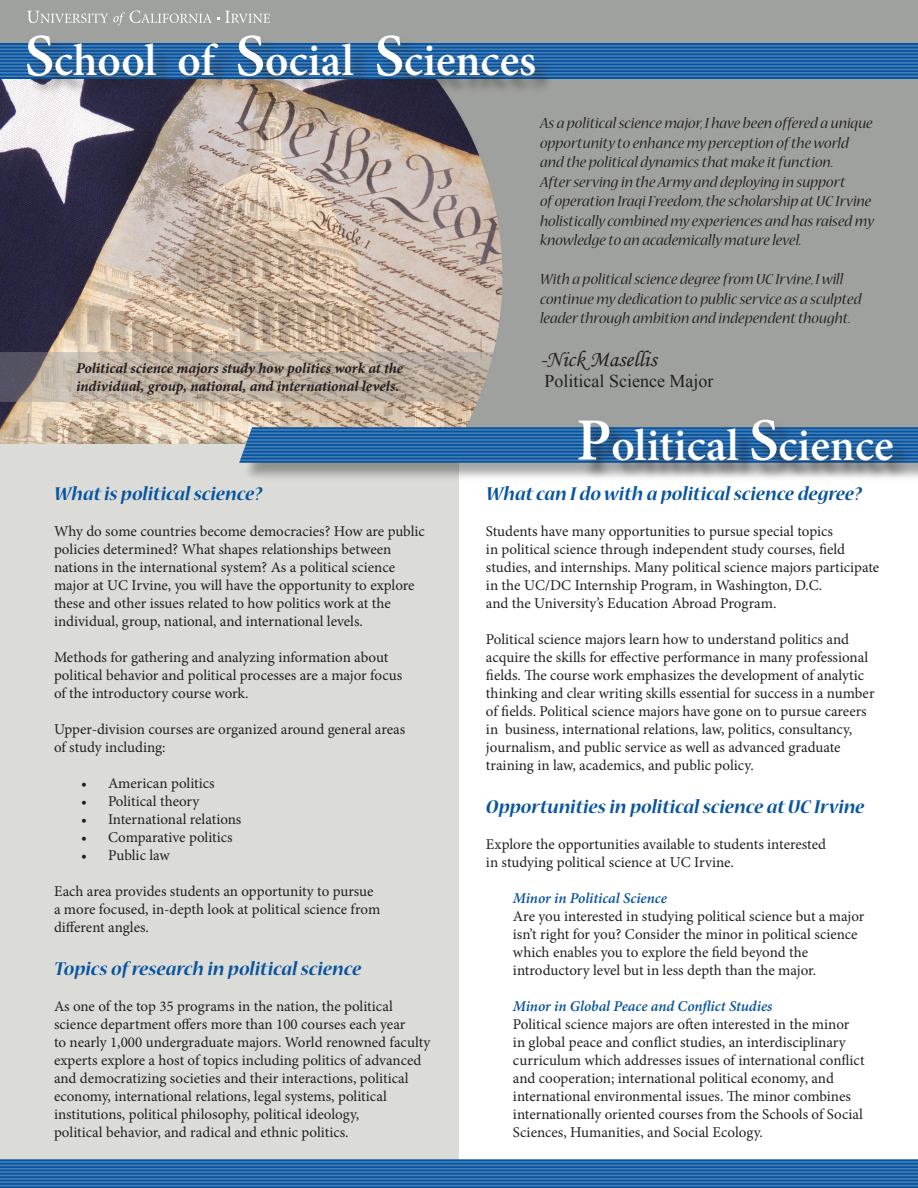
<style>
.page{position:relative;width:918px;height:1188px;background:#fff}
.page>*{position:absolute;margin:0;border:0;box-sizing:border-box;transform-origin:0 0}
.t1{font:600 45px "Minion Pro";color:#fff}
.t2{font:22.5px "Monotype Corsiva";color:#231f20}
.t3{font:italic 700 21px "Nueva Std";color:#08549e}
.t4{font:18px "Times New Roman";color:#231f20}
.t5{font:italic 16.5px/19.5px "Nueva Std";color:#231f20}
.t6{font:15px/18px "Minion Pro";color:#231f20}
.t7{font:italic 700 15px "Minion Pro";letter-spacing:-.005em;color:#231f20}
.t8{font:italic 600 15px "Minion Pro";letter-spacing:-.005em;color:#08549e}
.s1{font-size:60px}
</style>
<div class="page">
<img style="left:0;top:0;width:918px;height:444px">
<div style="left:0;top:444px;width:459px;height:725px;background:#dbdcd8"></div>
<div style="left:0;top:43px;width:918px;height:36px;background:#08549e"></div>
<div style="left:241px;top:429px;width:677px;height:54px;background:#231f20;opacity:.4"></div>
<svg style="left:239px;top:427px;width:679px;height:36px;background:#296aa8"></svg>
<div style="left:581px;top:421px;width:331px;height:60px;background:#231f20;opacity:.5"></div>
<div style="left:28px;top:36px;width:527px;height:61px;background:#231f20;opacity:.5"></div>
<svg style="left:225px;top:11px;width:45px;height:12px"></svg>
<svg style="left:27px;top:10px;width:192px;height:16px;background:#acaeac"></svg>
<svg style="left:0;top:1159px;width:918px;height:29px;background:#2568a9"></svg>
<svg style="left:0;top:45px;width:918px;height:32px"></svg>
<p class="t1" style="left:25px;top:34px;width:513px"><span class="s1">S</span>chool of <span class="s1">S</span>ocial <span class="s1">S</span>ciences</p>
<p class="t7" style="left:76px;top:357px;width:328px">Political science majors study how politics work at the</p>
<p class="t7" style="left:76px;top:375px;width:325px">individual, group, national, and international levels.</p>
<p class="t3" style="left:54px;top:484px;width:209px">What is political science?</p>
<p class="t6" style="left:54px;top:523px;width:372px">Why do some countries become democracies? How are public policies determined? What shapes relationships between</p>
<p class="t6" style="left:54px;top:559px;width:343px">nations in the international system? As a political science</p>
<p class="t6" style="left:54px;top:577px;width:362px">major at UC Irvine, you will have the opportunity to explore these and other issues related to how politics work at the</p>
<p class="t6" style="left:54px;top:613px;width:310px">individual, group, national, and international levels.</p>
<p class="t6" style="left:54px;top:649px;width:336px">Methods for gathering and analyzing information about</p>
<p class="t6" style="left:54px;top:667px;width:350px">political behavior and political processes are a major focus</p>
<p class="t6" style="left:54px;top:685px;width:196px">of the introductory course work.</p>
<p class="t6" style="left:54px;top:721px;width:353px">Upper-division courses are organized around general areas</p>
<p class="t6" style="left:54px;top:739px;width:113px">of study including:</p>
<p class="t6" style="left:81px;top:775px;width:135px">• American politics</p>
<p class="t6" style="left:81px;top:793px;width:120px">• Political theory</p>
<p class="t6" style="left:81px;top:811px;width:162px">• International relations</p>
<p class="t6" style="left:81px;top:829px;width:153px">• Comparative politics</p>
<p class="t6" style="left:81px;top:847px;width:90px">• Public law</p>
<p class="t6" style="left:54px;top:883px;width:321px">Each area provides students an opportunity to pursue</p>
<p class="t6" style="left:54px;top:901px;width:328px">a more focused, in-depth look at political science from</p>
<p class="t6" style="left:54px;top:919px;width:96px">different angles.</p>
<p class="t3" style="left:54px;top:960px;width:309px">Topics of research in political science</p>
<p class="t6" style="left:54px;top:998px;width:340px">As one of the top 35 programs in the nation, the political</p>
<p class="t6" style="left:54px;top:1016px;width:353px">science department offers more than 100 courses each year</p>
<p class="t6" style="left:54px;top:1034px;width:378px">to nearly 1,000 undergraduate majors. World renowned faculty experts explore a host of topics including politics of advanced and democratizing societies and their interactions, political</p>
<p class="t6" style="left:54px;top:1088px;width:334px">economy, international relations, legal systems, political</p>
<p class="t6" style="left:54px;top:1106px;width:307px">institutions, political philosophy, political ideology,</p>
<p class="t6" style="left:54px;top:1124px;width:296px">political behavior, and radical and ethnic politics.</p>
<p class="t5" style="left:540px;top:114px;width:334px">As a political science major, I have been offered a unique opportunity to enhance my perception of the world</p>
<p class="t5" style="left:540px;top:153px;width:295px">and the political dynamics that make it function.</p>
<p class="t5" style="left:540px;top:173px;width:307px">After serving in the Army and deploying in support</p>
<p class="t5" style="left:540px;top:192px;width:336px">of operation Iraqi Freedom, the scholarship at UC Irvine holistically combined my experiences and has raised my knowledge to an academically mature level.</p>
<p class="t5" style="left:540px;top:270px;width:305px">With a political science degree from UC Irvine, I will</p>
<p class="t5" style="left:540px;top:290px;width:323px">continue my dedication to public service as a sculpted leader through ambition and independent thought.</p>
<p class="t2" style="left:540px;top:345px;width:118px">-Nick Masellis</p>
<p class="t4" style="left:544px;top:369px;width:170px">Political Science Major</p>
<p class="t1" style="left:576px;top:418px;width:319px"><span class="s1">P</span>olitical <span class="s1">S</span>cience</p>
<p class="t3" style="left:486px;top:484px;width:377px">What can I do with a political science degree?</p>
<p class="t6" style="left:486px;top:523px;width:348px">Students have many opportunities to pursue special topics</p>
<p class="t6" style="left:486px;top:541px;width:361px">in political science through independent study courses, field</p>
<p class="t6" style="left:486px;top:559px;width:395px">studies, and internships. Many political science majors participate in the UC/DC Internship Program, in Washington, D.C.</p>
<p class="t6" style="left:486px;top:595px;width:292px">and the University’s Education Abroad Program.</p>
<p class="t6" style="left:486px;top:631px;width:390px">Political science majors learn how to understand politics and acquire the skills for effective performance in many professional fields. The course work emphasizes the development of analytic thinking and clear writing skills essential for success in a number of fields. Political science majors have gone on to pursue careers in business, international relations, law, politics, consultancy, journalism, and public service as well as advanced graduate</p>
<p class="t6" style="left:486px;top:757px;width:269px">training in law, academics, and public policy.</p>
<p class="t3" style="left:486px;top:798px;width:380px">Opportunities in political science at UC Irvine</p>
<p class="t6" style="left:486px;top:836px;width:342px">Explore the opportunities available to students interested</p>
<p class="t6" style="left:486px;top:854px;width:249px">in studying political science at UC Irvine.</p>
<p class="t8" style="left:513px;top:890px;width:155px">Minor in Political Science</p>
<p class="t6" style="left:513px;top:908px;width:353px">Are you interested in studying political science but a major isn’t right for you? Consider the minor in political science which enables you to explore the field beyond the</p>
<p class="t6" style="left:513px;top:962px;width:305px">introductory level but in less depth than the major.</p>
<p class="t8" style="left:513px;top:998px;width:261px">Minor in Global Peace and Conflict Studies</p>
<p class="t6" style="left:513px;top:1016px;width:338px">Political science majors are often interested in the minor</p>
<p class="t6" style="left:513px;top:1034px;width:334px">in global peace and conflict studies, an interdisciplinary</p>
<p class="t6" style="left:513px;top:1052px;width:353px">curriculum which addresses issues of international conflict and cooperation; international political economy, and</p>
<p class="t6" style="left:513px;top:1088px;width:351px">international environmental issues. The minor combines internationally oriented courses from the Schools of Social<br>Sciences, Humanities, and Social Ecology.</p>
</div>
